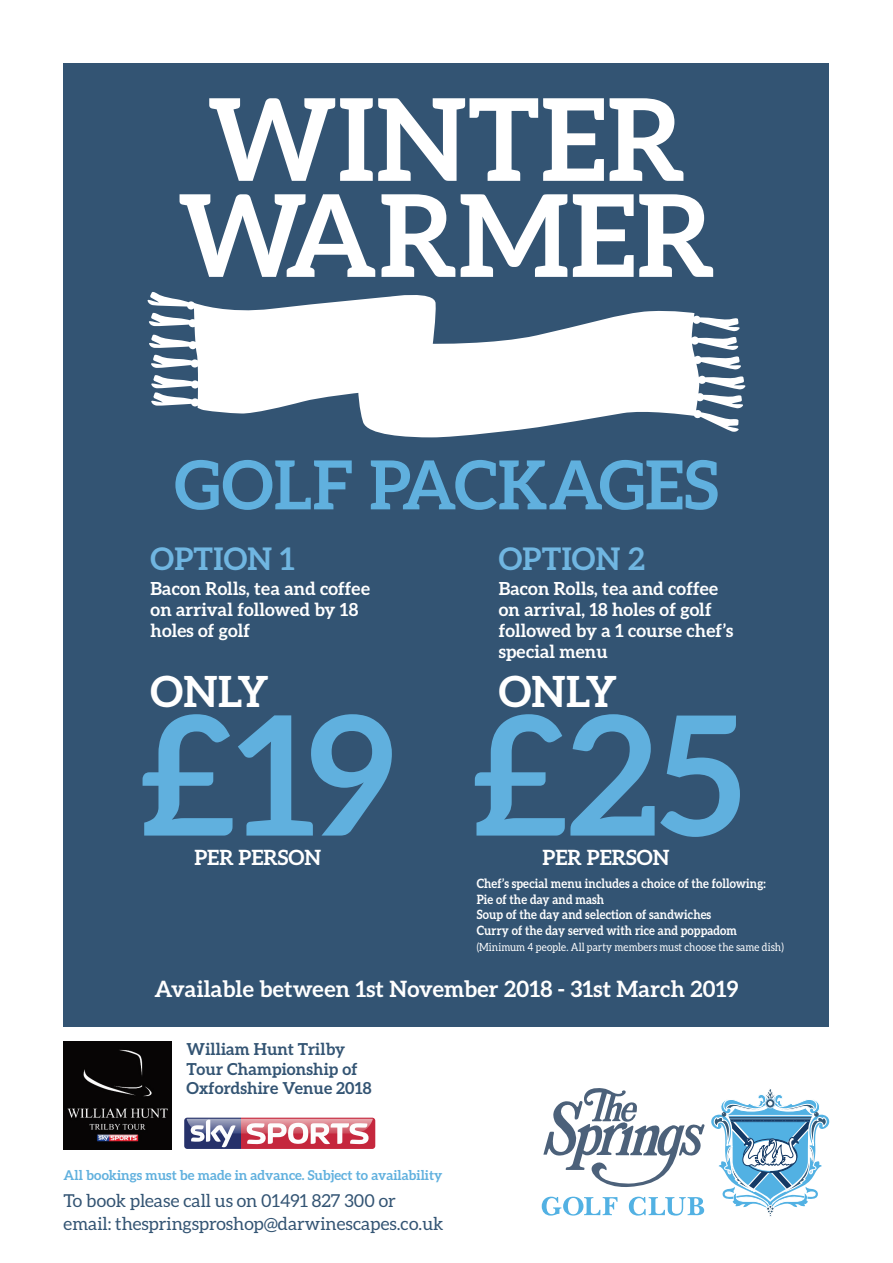
<style>
.page{position:relative;width:893px;height:1263px;background:#fff}
.page>*{position:absolute;margin:0;border:0;box-sizing:border-box;transform-origin:0 0}
.t1{font:700 166.05px "Aleo";color:#60b0de}
.t2{font:700 114.15px/96px "Aleo";letter-spacing:.01em;color:#fff}
.t3{font:700 67.65px "Aleo";letter-spacing:.01em;color:#60b0de}
.t4{font:700 42.9px "Aleo";color:#fff}
.t5{font:700 31.2px "Aleo";letter-spacing:.01em;color:#70b6e1}
.t6{font:700 22.5px "Aleo";letter-spacing:.01em;color:#fff}
.t7{font:700 21px "Aleo";color:#fff}
.t8{font:700 18px/21px "Aleo";letter-spacing:.005em;color:#fff}
.t9{font:17.85px/22.5px "Aleo";color:#335473}
.t10{font:700 16.5px/19.8px "Aleo";letter-spacing:.005em;color:#335473}
.t11{font:700 13.5px "Aleo";color:#60b0de}
.t12{font:700 12.9px/15.6px "Aleo";letter-spacing:.005em;color:#fff;scale:.9 1}
.t13{font:11.25px "Aleo";letter-spacing:.01em;color:#fff;scale:.9 1}
</style>
<div class="page">
<svg style="left:542px;top:1197px;width:76px;height:18px"></svg>
<svg style="left:629px;top:1197px;width:75px;height:18px"></svg>
<svg style="left:543px;top:1088px;width:162px;height:99px"></svg>
<svg style="left:711px;top:1089px;width:118px;height:127px"></svg>
<div style="left:64px;top:64px;width:765px;height:963px;background:#335473"></div>
<svg style="left:148px;top:292px;width:597px;height:145px;fill:#fff"></svg>
<svg style="left:184px;top:1118px;width:191px;height:31px"></svg>
<img style="left:64px;top:1041px;width:107px;height:108px">
<h2 class="t2" style="left:178px;top:100px;width:539px">WINTER<br>WARMER</h2>
<h3 class="t3" style="left:174px;top:460px;width:546px">GOLF PACKAGES</h3>
<h3 class="t5" style="left:151px;top:547px;width:146px">OPTION 1</h3>
<h3 class="t5" style="left:499px;top:547px;width:148px">OPTION 2</h3>
<h3 class="t8" style="left:151px;top:579px;width:221px">Bacon Rolls, tea and coffee on arrival followed by 18 holes of golf</h3>
<h3 class="t8" style="left:499px;top:579px;width:236px">Bacon Rolls, tea and coffee on arrival, 18 holes of golf followed by a 1 course chef’s special menu</h3>
<h3 class="t4" style="left:151px;top:675px;width:120px">ONLY</h3>
<h1 class="t1" style="left:140px;top:713px;width:257px">£19</h1>
<h3 class="t7" style="left:194px;top:849px;width:128px">PER PERSON</h3>
<h3 class="t4" style="left:499px;top:675px;width:120px">ONLY</h3>
<h1 class="t1" style="left:472px;top:713px;width:273px">£25</h1>
<h3 class="t7" style="left:543px;top:849px;width:128px">PER PERSON</h3>
<p class="t12" style="left:477px;top:877px;width:323px">Chef’s special menu includes a choice of the following:<br>Pie of the day and mash<br>Soup of the day and selection of sandwiches<br>Curry of the day served with rice and poppadom</p>
<p class="t13" style="left:477px;top:942px;width:343px">(Minimum 4 people. All party members must choose the same dish)</p>
<h3 class="t6" style="left:154px;top:980px;width:585px">Available between 1st November 2018 - 31st March 2019</h3>
<p class="t10" style="left:187px;top:1040px;width:186px">William Hunt Trilby<br>Tour Championship of<br>Oxfordshire Venue 2018</p>
<p class="t11" style="left:64px;top:1170px;width:380px">All bookings must be made in advance. Subject to availability</p>
<h3 class="t9" style="left:64px;top:1191px;width:381px">To book please call us on 01491 827 300 or email: thespringsproshop@darwinescapes.co.uk</h3>
</div>
